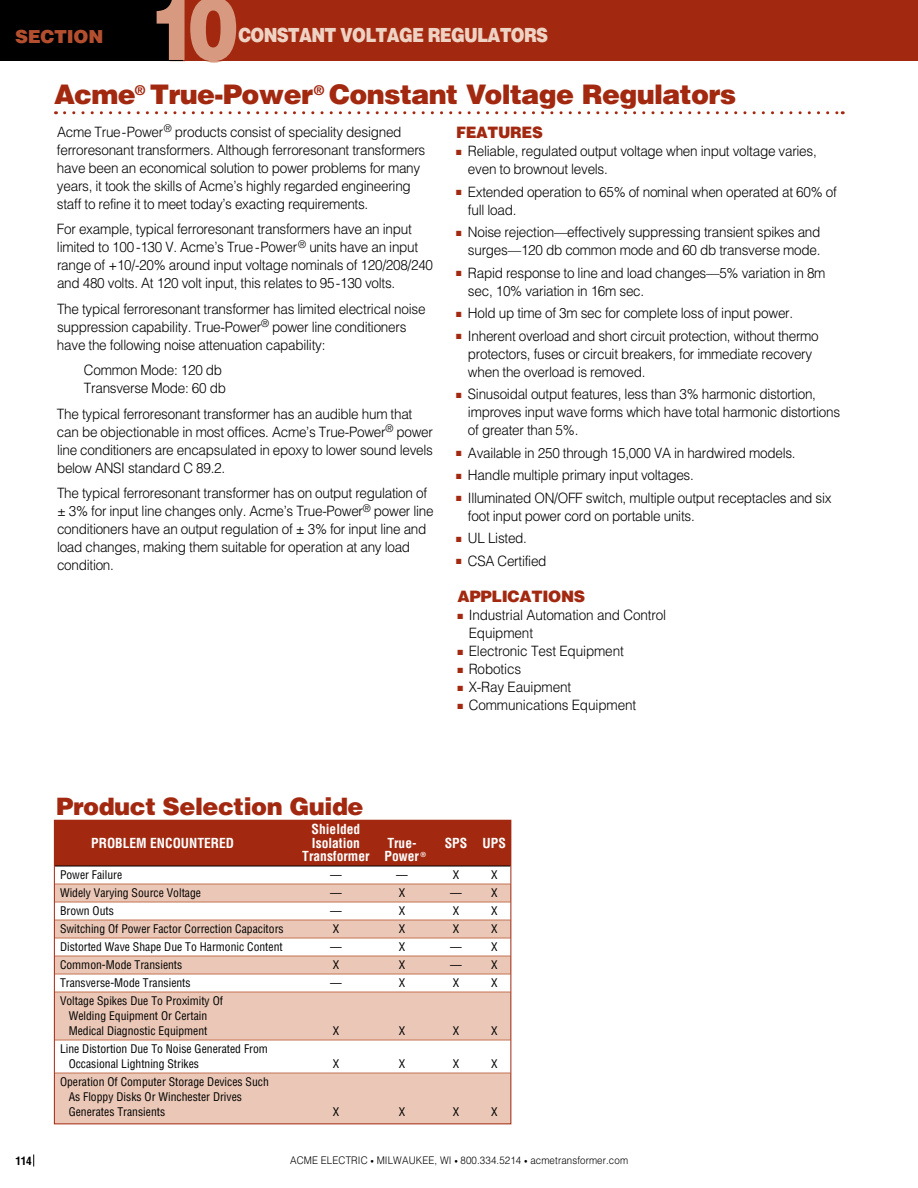
<style>
.page{position:relative;width:918px;height:1188px;background:#fff}
.page>*{position:absolute;margin:0;border:0;box-sizing:border-box;transform-origin:0 0}
.t1{font:900 88.5px "Helvetica";color:#d79a80;scale:.85 1}
.t2{font:900 27px "Helvetica";letter-spacing:-.025em;color:#a22910}
.t3{font:900 24px "Helvetica";letter-spacing:-.02em;color:#a22910}
.t4{font:900 19.5px "Helvetica";letter-spacing:-.045em;color:#eed3c5;scale:.85 1}
.t5{font:900 18px "Helvetica";letter-spacing:-.015em;color:#b34f2e}
.t6{font:900 15.75px "Helvetica";letter-spacing:-.02em;color:#a22910}
.t7{font:900 15.75px "Helvetica";letter-spacing:-.02em;color:#a22910;scale:.95 1}
.t8{font:300 14.25px/18px "Helvetica";letter-spacing:-.02em;color:#000;scale:.95 1}
.t9{font:700 condensed 13.5px "Helvetica";color:#fff}
.t10{font:condensed 11.7px/15px "Helvetica";color:#000}
.t11{font:700 condensed 11.25px "Helvetica";color:#000}
.t12{font:300 10.5px "Helvetica";letter-spacing:.01em;color:#000;scale:.93 1}
.s1{color:#a22910}
.s2{font-size:7.5px}
</style>
<div class="page">
<svg style="left:33px;top:1154px;width:1px;height:12px"></svg>
<div style="left:182px;top:0;width:736px;height:61px;background:#a22910"></div>
<div style="left:0;top:0;width:183px;height:61px;background:#000"></div>
<svg style="left:65px;top:111px;width:778px;height:3px"></svg>
<div style="left:54px;top:820px;width:456px;height:46px;background:#a22910"></div>
<div style="left:54px;top:884px;width:456px;height:18px;background:#eac7b6"></div>
<div style="left:54px;top:921px;width:457px;height:17px;background:#eac7b6"></div>
<div style="left:54px;top:956px;width:456px;height:18px;background:#eac7b6"></div>
<div style="left:54px;top:992px;width:457px;height:48px;background:#eac7b6"></div>
<div style="left:54px;top:1073px;width:457px;height:51px;background:#eac7b6"></div>
<hr style="left:55px;top:866px;width:456px;height:1px;background:#000">
<hr style="left:55px;top:884px;width:456px;height:1px;background:#c57354">
<hr style="left:55px;top:902px;width:456px;height:1px;background:#c57354">
<hr style="left:55px;top:920px;width:456px;height:1px;background:#c57354">
<hr style="left:55px;top:938px;width:456px;height:1px;background:#c57354">
<hr style="left:55px;top:956px;width:456px;height:1px;background:#c57354">
<hr style="left:55px;top:974px;width:456px;height:1px;background:#c57354">
<hr style="left:55px;top:992px;width:456px;height:1px;background:#c57354">
<hr style="left:55px;top:1040px;width:456px;height:1px;background:#c57354">
<hr style="left:55px;top:1073px;width:456px;height:1px;background:#c57354">
<div style="left:54px;top:820px;width:457px;height:304px;border:1px solid #a22910"></div>
<h1 class="t1" style="left:149px;top:-30px;width:106px">10</h1>
<p class="t5" style="left:42px;top:25px;width:90px">SECTION</p>
<h3 class="t4" style="left:238px;top:22px;width:683px">CONSTANT VOLTAGE REGULATORS &amp; POWER LINE CONDITIONERS</h3>
<p class="t5" style="left:15px;top:25px;width:90px">SECTION</p>
<h2 class="t2" style="left:54px;top:76px;width:684px">Acme<sup>®</sup> True-Power<sup>®</sup> Constant Voltage Regulators</h2>
<p class="t8" style="left:57px;top:123px;width:389px">Acme True-Power<sup>®</sup> products consist of speciality designed ferroresonant transformers. Although ferroresonant transformers have been an economical solution to power problems for many years, it took the skills of Acme’s highly regarded engineering staff to refine it to meet today’s exacting requirements.</p>
<p class="t8" style="left:57px;top:220px;width:397px">For example, typical ferroresonant transformers have an input limited to 100-130 V. Acme’s True-Power<sup>®</sup> units have an input range of +10/-20% around input voltage nominals of 120/208/240 and 480 volts. At 120 volt input, this relates to 95-130 volts.</p>
<p class="t8" style="left:57px;top:300px;width:389px">The typical ferroresonant transformer has limited electrical noise suppression capability. True-Power<sup>®</sup> power line conditioners have the following noise attenuation capability:</p>
<p class="t8" style="left:84px;top:361px;width:151px">Common Mode: 120 db<br>Transverse Mode: 60 db</p>
<p class="t8" style="left:57px;top:404px;width:397px">The typical ferroresonant transformer has an audible hum that can be objectionable in most offices. Acme’s True-Power<sup>®</sup> power line conditioners are encapsulated in epoxy to lower sound levels below ANSI standard C 89.2.</p>
<p class="t8" style="left:57px;top:484px;width:398px">The typical ferroresonant transformer has on output regulation of ± 3% for input line changes only. Acme’s True-Power<sup>®</sup> power line conditioners have an output regulation of ± 3% for input line and load changes, making them suitable for operation at any load condition.</p>
<p class="t7" style="left:456px;top:122px;width:93px">FEATURES</p>
<p class="t8" style="left:468px;top:142px;width:369px;text-indent:-12px"><span class="s1">■</span> Reliable, regulated output voltage when input voltage varies, even to brownout levels.</p>
<p class="t8" style="left:468px;top:182px;width:390px;text-indent:-12px"><span class="s1">■</span> Extended operation to 65% of nominal when operated at 60% of full load.</p>
<p class="t8" style="left:456px;top:223px;width:385px;text-align:right"><span class="s1">■</span> Noise rejection—effectively suppressing transient spikes and surges—120 db common mode and 60 db transverse mode.</p>
<p class="t8" style="left:468px;top:263px;width:378px;text-indent:-12px"><span class="s1">■</span> Rapid response to line and load changes—5% variation in 8m sec, 10% variation in 16m sec.</p>
<p class="t8" style="left:456px;top:304px;width:357px"><span class="s1">■</span> Hold up time of 3m sec for complete loss of input power.</p>
<p class="t8" style="left:468px;top:326px;width:371px;text-indent:-12px"><span class="s1">■</span> Inherent overload and short circuit protection, without thermo protectors, fuses or circuit breakers, for immediate recovery when the overload is removed.</p>
<p class="t8" style="left:468px;top:385px;width:393px;text-indent:-12px"><span class="s1">■</span> Sinusoidal output features, less than 3% harmonic distortion, improves input wave forms which have total harmonic distortions of greater than 5%.</p>
<p class="t8" style="left:456px;top:443px;width:359px"><span class="s1">■</span> Available in 250 through 15,000 VA in hardwired models.</p>
<p class="t8" style="left:456px;top:466px;width:252px"><span class="s1">■</span> Handle multiple primary input voltages.</p>
<p class="t8" style="left:468px;top:488px;width:384px;text-indent:-12px"><span class="s1">■</span> Illuminated ON/OFF switch, multiple output receptacles and six foot input power cord on portable units.</p>
<p class="t8" style="left:456px;top:529px;width:76px"><span class="s1">■</span> UL Listed.</p>
<p class="t8" style="left:456px;top:551px;width:97px"><span class="s1">■</span> CSA Certified</p>
<p class="t6" style="left:458px;top:586px;width:129px">APPLICATIONS</p>
<p class="t8" style="left:469px;top:606px;width:209px;text-indent:-11px"><span class="s1">■</span> Industrial Automation and Control<br>Equipment</p>
<p class="t8" style="left:458px;top:642px;width:177px"><span class="s1">■</span> Electronic Test Equipment</p>
<p class="t8" style="left:458px;top:660px;width:69px"><span class="s1">■</span> Robotics</p>
<p class="t8" style="left:458px;top:678px;width:121px"><span class="s1">■</span> X-Ray Eauipment</p>
<p class="t8" style="left:458px;top:696px;width:190px"><span class="s1">■</span> Communications Equipment</p>
<h3 class="t3" style="left:56px;top:790px;width:309px">Product Selection Guide</h3>
<p class="t9" style="left:312px;top:821px;width:50px">Shielded</p>
<p class="t9" style="left:91px;top:834px;width:144px">PROBLEM ENCOUNTERED</p>
<p class="t9" style="left:312px;top:834px;width:50px">Isolation</p>
<p class="t9" style="left:387px;top:834px;width:31px">True-</p>
<p class="t9" style="left:445px;top:834px;width:63px">SPS UPS</p>
<p class="t9" style="left:302px;top:848px;width:125px">Transformer Power <sup>®</sup></p>
<p class="t10" style="left:60px;top:867px;width:64px">Power Failure</p>
<p class="t10" style="left:330px;top:867px;width:13px">—</p>
<p class="t10" style="left:396px;top:867px;width:13px">—</p>
<p class="t10" style="left:453px;top:867px;width:8px">X</p>
<p class="t10" style="left:491px;top:867px;width:8px">X</p>
<p class="t10" style="left:60px;top:885px;width:143px">Widely Varying Source Voltage</p>
<p class="t10" style="left:330px;top:885px;width:13px">—</p>
<p class="t10" style="left:399px;top:885px;width:8px">X</p>
<p class="t10" style="left:450px;top:885px;width:13px">—</p>
<p class="t10" style="left:491px;top:885px;width:8px">X</p>
<p class="t10" style="left:60px;top:903px;width:55px">Brown Outs</p>
<p class="t10" style="left:330px;top:903px;width:13px">—</p>
<p class="t10" style="left:399px;top:903px;width:8px">X</p>
<p class="t10" style="left:453px;top:903px;width:8px">X</p>
<p class="t10" style="left:491px;top:903px;width:8px">X</p>
<p class="t10" style="left:60px;top:921px;width:225px">Switching Of Power Factor Correction Capacitors</p>
<p class="t10" style="left:333px;top:921px;width:8px">X</p>
<p class="t10" style="left:399px;top:921px;width:8px">X</p>
<p class="t10" style="left:453px;top:921px;width:8px">X</p>
<p class="t10" style="left:491px;top:921px;width:8px">X</p>
<p class="t10" style="left:60px;top:939px;width:224px">Distorted Wave Shape Due To Harmonic Content</p>
<p class="t10" style="left:330px;top:939px;width:13px">—</p>
<p class="t10" style="left:399px;top:939px;width:8px">X</p>
<p class="t10" style="left:450px;top:939px;width:13px">—</p>
<p class="t10" style="left:491px;top:939px;width:8px">X</p>
<p class="t10" style="left:60px;top:957px;width:124px">Common-Mode Transients</p>
<p class="t10" style="left:333px;top:957px;width:8px">X</p>
<p class="t10" style="left:399px;top:957px;width:8px">X</p>
<p class="t10" style="left:450px;top:957px;width:13px">—</p>
<p class="t10" style="left:491px;top:957px;width:8px">X</p>
<p class="t10" style="left:60px;top:975px;width:132px">Transverse-Mode Transients</p>
<p class="t10" style="left:330px;top:975px;width:13px">—</p>
<p class="t10" style="left:399px;top:975px;width:8px">X</p>
<p class="t10" style="left:453px;top:975px;width:8px">X</p>
<p class="t10" style="left:491px;top:975px;width:8px">X</p>
<p class="t10" style="left:69px;top:993px;width:156px;text-indent:-9px">Voltage Spikes Due To Proximity Of<br>Welding Equipment Or Certain<br>Medical Diagnostic Equipment</p>
<p class="t10" style="left:333px;top:1023px;width:8px">X</p>
<p class="t10" style="left:399px;top:1023px;width:8px">X</p>
<p class="t10" style="left:453px;top:1023px;width:8px">X</p>
<p class="t10" style="left:491px;top:1023px;width:8px">X</p>
<p class="t10" style="left:69px;top:1041px;width:201px;text-indent:-9px">Line Distortion Due To Noise Generated From<br>Occasional Lightning Strikes</p>
<p class="t10" style="left:69px;top:1074px;width:202px;text-indent:-9px">Operation Of Computer Storage Devices Such<br>As Floppy Disks Or Winchester Drives<br>Generates Transients</p>
<p class="t10" style="left:333px;top:1056px;width:8px">X</p>
<p class="t10" style="left:399px;top:1056px;width:8px">X</p>
<p class="t10" style="left:453px;top:1056px;width:8px">X</p>
<p class="t10" style="left:491px;top:1056px;width:8px">X</p>
<p class="t10" style="left:333px;top:1104px;width:8px">X</p>
<p class="t10" style="left:399px;top:1104px;width:8px">X</p>
<p class="t10" style="left:453px;top:1104px;width:8px">X</p>
<p class="t10" style="left:491px;top:1104px;width:8px">X</p>
<p class="t11" style="left:16px;top:1154px;width:18px">114</p>
<p class="t12" style="left:290px;top:1154px;width:365px">ACME ELECTRIC <span class="s2">•</span> MILWAUKEE, WI <span class="s2">•</span> 800.334.5214 <span class="s2">•</span> acmetransformer.com</p>
</div>
